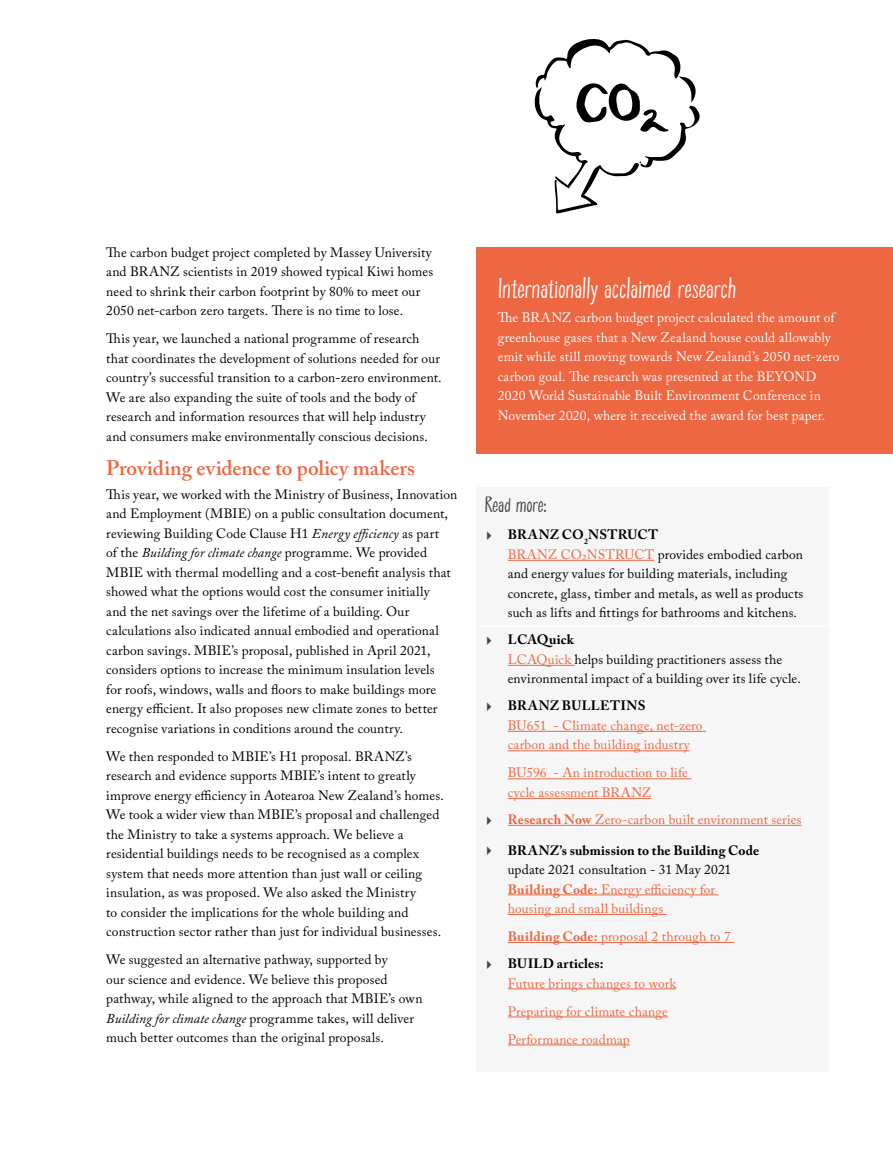
<style>
.page{position:relative;width:893px;height:1149px;background:#fff}
.page>*{position:absolute;margin:0;border:0;box-sizing:border-box;transform-origin:0 0}
.t1{font:28.5px "Breathe Easy";letter-spacing:-.005em;color:#fff}
.t2{font:22.5px "Breathe Easy";color:#414042}
.t3{font:600 21px "Adobe Caslon Pro";color:#ec6742}
.t4{font:13.5px/19.5px "Adobe Caslon Pro";letter-spacing:.01em;color:#000}
.t5{font:13.5px/19.5px "Adobe Caslon Pro";letter-spacing:.01em;color:#ec6742}
.t6{font:13.5px/19.5px "Adobe Caslon Pro";letter-spacing:.01em;color:#fff}
.s1{font-style:italic}
.s2{color:#48415b}
.s3{font-weight:700}
.s4{color:#ec6742}
.s5{font-weight:700;color:#000}
.s6{color:#000}
</style>
<div class="page">
<div style="left:476px;top:247px;width:417px;height:206px;background:#ec6742"></div>
<svg style="left:534px;top:39px;width:166px;height:174px"></svg>
<div style="left:507px;top:559px;width:295px;height:487px;background:#f6f6f6"></div>
<hr style="left:502px;top:625px;width:327px;height:1px;background:#fff">
<hr style="left:508px;top:560px;width:146px;height:1px;background:#ec6742">
<hr style="left:508px;top:664px;width:67px;height:1px;background:#ec6742">
<hr style="left:508px;top:730px;width:198px;height:1px;background:#ec6742">
<hr style="left:508px;top:750px;width:182px;height:1px;background:#ec6742">
<hr style="left:508px;top:778px;width:183px;height:1px;background:#ec6742">
<hr style="left:508px;top:797px;width:143px;height:1px;background:#ec6742">
<hr style="left:508px;top:824px;width:294px;height:1px;background:#ec6742">
<hr style="left:508px;top:894px;width:211px;height:1px;background:#ec6742">
<hr style="left:508px;top:913px;width:159px;height:1px;background:#ec6742">
<hr style="left:508px;top:941px;width:226px;height:1px;background:#ec6742">
<hr style="left:508px;top:988px;width:168px;height:1px;background:#ec6742">
<hr style="left:508px;top:1016px;width:160px;height:1px;background:#ec6742">
<hr style="left:508px;top:1044px;width:122px;height:1px;background:#ec6742">
<p class="t4" style="left:106px;top:242px;width:328px">The carbon budget project completed by Massey University and BRANZ scientists in 2019 showed typical Kiwi homes need to shrink their carbon footprint by 80% to meet our 2050 net-carbon zero targets. There is no time to lose.</p>
<p class="t4" style="left:106px;top:329px;width:337px">This year, we launched a national programme of research that coordinates the development of solutions needed for our country’s successful transition to a carbon-zero environment.<br>We are also expanding the suite of tools and the body of research and information resources that will help industry and consumers make environmentally conscious decisions.</p>
<h3 class="t3" style="left:106px;top:455px;width:310px">Providing evidence to policy makers</h3>
<p class="t4" style="left:106px;top:484px;width:352px">This year, we worked with the Ministry of Business, Innovation and Employment (MBIE) on a public consultation document, reviewing Building Code Clause H1 <span class="s1">Energy efficiency</span> as part<br>of the <span class="s1">Building for climate change</span> programme. We provided MBIE with thermal modelling and a cost-benefit analysis that showed what the options would cost the consumer initially<br>and the net savings over the lifetime of a building. Our calculations also indicated annual embodied and operational carbon savings. MBIE’s proposal, published in April 2021, considers options to increase the minimum insulation levels<br>for roofs, windows, walls and floors to make buildings more energy efficient. It also proposes new climate zones to better recognise variations in conditions around the country.</p>
<p class="t4" style="left:106px;top:746px;width:339px">We then responded to MBIE’s H1 proposal. BRANZ’s research and evidence supports MBIE’s intent to greatly improve energy efficiency in Aotearoa New Zealand’s homes.<br>We took a wider view than MBIE’s proposal and challenged the Ministry to take a systems approach. We believe a residential buildings needs to be recognised as a complex system that needs more attention than just wall or ceiling insulation, as was proposed. We also asked the Ministry<br>to consider the implications for the whole building and construction sector rather than just for individual businesses.</p>
<p class="t4" style="left:106px;top:949px;width:318px">We suggested an alternative pathway, supported by<br>our science and evidence. We believe this proposed pathway, while aligned to the approach that MBIE’s own <span class="s1">Building for climate change</span> programme takes, will deliver much better outcomes than the original proposals.</p>
<h1 class="t1" style="left:498px;top:270px;width:240px">Internationally acclaimed research</h1>
<p class="t6" style="left:498px;top:307px;width:343px">The BRANZ carbon budget project calculated the amount of greenhouse gases that a New Zealand house could allowably emit while still moving towards New Zealand’s 2050 net-zero carbon goal. The research was presented at the BEYOND 2020 World Sustainable Built Environment Conference in November 2020, where it received the award for best paper.</p>
<h2 class="t2" style="left:485px;top:490px;width:64px">Read more:</h2>
<p class="t4" style="left:508px;top:525px;width:297px;text-indent:-26px"><span class="s2">✔</span> <span class="s3">BRANZ CO</span><sub>2</sub><span class="s3">NSTRUCT<br></span><span class="s4">BRANZ CO₂NSTRUCT</span> provides embodied carbon and energy values for building materials, including concrete, glass, timber and metals, as well as products such as lifts and fittings for bathrooms and kitchens.</p>
<p class="t4" style="left:508px;top:630px;width:295px;text-indent:-26px"><span class="s2">✔</span> <span class="s3">LCAQuick<br></span><span class="s4">LCAQuick</span> helps building practitioners assess the environmental impact of a building over its life cycle.</p>
<p class="t5" style="left:508px;top:695px;width:196px;text-indent:-26px"><span class="s2">✔</span> <span class="s5">BRANZ BULLETINS<br></span>BU651 - Climate change, net-zero carbon and the building industry</p>
<p class="t5" style="left:508px;top:762px;width:182px">BU596 - An introduction to life cycle assessment BRANZ</p>
<p class="t5" style="left:482px;top:809px;width:321px"><span class="s2">✔</span> <span class="s3">Research Now</span> Zero-carbon built environment series</p>
<p class="t5" style="left:508px;top:839px;width:253px;text-indent:-26px"><span class="s2">✔</span> <span class="s5">BRANZ’s submission to the Building Code </span><span class="s6">update 2021 consultation - 31 May 2021<br></span><span class="s3">Building Code:</span> Energy efficiency for housing and small buildings</p>
<p class="t5" style="left:508px;top:926px;width:225px"><span class="s3">Building Code:</span> proposal 2 through to 7</p>
<p class="t5" style="left:508px;top:953px;width:170px;text-indent:-26px"><span class="s2">✔</span> <span class="s5">BUILD articles:<br></span>Future brings changes to work</p>
<p class="t5" style="left:508px;top:996px;width:162px;line-height:28px">Preparing for climate change<br>Performance roadmap</p>
</div>
